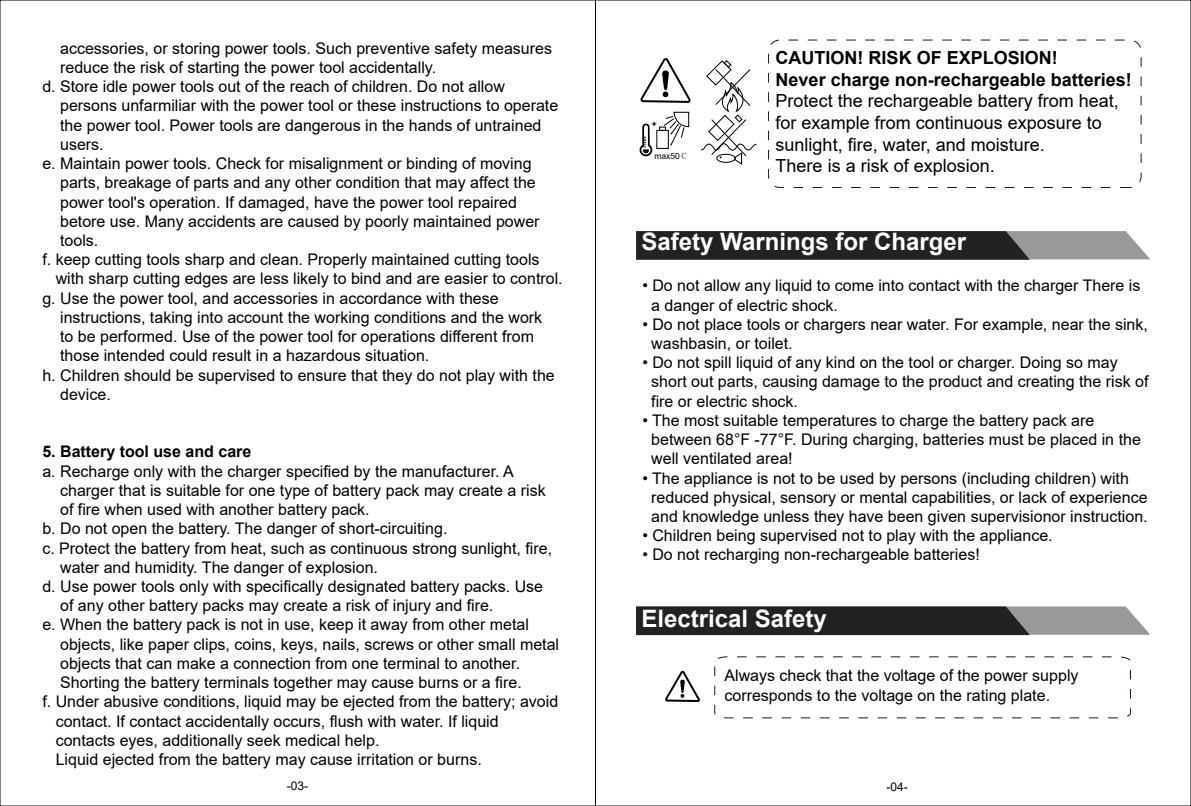
<style>
.page{position:relative;width:1191px;height:806px;background:#fff}
.page>*{position:absolute;margin:0;border:0;box-sizing:border-box;transform-origin:0 0}
.t1{font:700 24px "Arial";color:#fff}
.t2{font:18px/21.6px "Arial";color:#000}
.t3{font:700 18px/21.6px "Arial";color:#000}
.t4{font:16px/19.2px "Arial";color:#000}
.t5{font:700 16px "Arial";color:#000}
.t6{font:12px "Arial";color:#000}
.t7{font:8.6px "Arial";color:#000}
.t8{font:700 8.6px "Arial";color:#000}
.s1{font-family:"Adobe Song Std";font-weight:300}
</style>
<div class="page">
<svg style="left:636px;top:231px;width:514px;height:28px;background:#434343"></svg>
<svg style="left:636px;top:606px;width:514px;height:28px;background:#454545"></svg>
<div style="left:768px;top:40px;width:373px;height:148px;border:1px dashed #231815;border-radius:11px"></div>
<svg style="left:714px;top:656px;width:417px;height:62px"></svg>
<svg style="left:640px;top:58px;width:51px;height:45px"></svg>
<svg style="left:665px;top:670px;width:35px;height:32px"></svg>
<div style="left:656px;top:130px;width:13px;height:19px;border:1px solid #000"></div>
<svg style="left:659px;top:111px;width:30px;height:36px"></svg>
<svg style="left:639px;top:123px;width:13px;height:33px"></svg>
<svg style="left:701px;top:60px;width:56px;height:104px"></svg>
<p class="t4" style="left:60px;top:38px;width:493px">accessories, or storing power tools. Such preventive safety measures</p>
<p class="t4" style="left:60px;top:58px;width:377px">reduce the risk of starting the power tool accidentally.</p>
<p class="t4" style="left:42px;top:77px;width:464px">d. Store idle power tools out of the reach of children. Do not allow</p>
<p class="t4" style="left:60px;top:96px;width:499px">persons unfarmiliar with the power tool or these instructions to operate</p>
<p class="t4" style="left:60px;top:115px;width:483px">the power tool. Power tools are dangerous in the hands of untrained</p>
<p class="t4" style="left:60px;top:134px;width:45px">users.</p>
<p class="t4" style="left:42px;top:154px;width:491px">e. Maintain power tools. Check for misalignment or binding of moving</p>
<p class="t4" style="left:60px;top:173px;width:477px">parts, breakage of parts and any other condition that may affect the</p>
<p class="t4" style="left:60px;top:192px;width:458px">power tool's operation. If damaged, have the power tool repaired</p>
<p class="t4" style="left:60px;top:211px;width:481px">betore use. Many accidents are caused by poorly maintained power</p>
<p class="t4" style="left:60px;top:230px;width:40px">tools.</p>
<p class="t4" style="left:42px;top:250px;width:499px">f. keep cutting tools sharp and clean. Properly maintained cutting tools</p>
<p class="t4" style="left:56px;top:269px;width:508px">with sharp cutting edges are less likely to bind and are easier to control.</p>
<p class="t4" style="left:42px;top:288px;width:458px">g. Use the power tool, and accessories in accordance with these</p>
<p class="t4" style="left:60px;top:307px;width:483px">instructions, taking into account the working conditions and the work</p>
<p class="t4" style="left:60px;top:326px;width:475px">to be performed. Use of the power tool for operations different from</p>
<p class="t4" style="left:60px;top:346px;width:371px">those intended could result in a hazardous situation.</p>
<p class="t4" style="left:42px;top:365px;width:514px">h. Children should be supervised to ensure that they do not play with the</p>
<p class="t4" style="left:60px;top:384px;width:52px">device.</p>
<p class="t5" style="left:42px;top:440px;width:210px">5. Battery tool use and care</p>
<p class="t4" style="left:42px;top:461px;width:473px">a. Recharge only with the charger specified by the manufacturer. A</p>
<p class="t4" style="left:60px;top:480px;width:487px">charger that is suitable for one type of battery pack may create a risk</p>
<p class="t4" style="left:60px;top:499px;width:311px">of fire when used with another battery pack.</p>
<p class="t4" style="left:42px;top:518px;width:406px">b. Do not open the battery. The danger of short-circuiting.</p>
<p class="t4" style="left:42px;top:538px;width:511px">c. Protect the battery from heat, such as continuous strong sunlight, fire,</p>
<p class="t4" style="left:60px;top:557px;width:319px">water and humidity. The danger of explosion.</p>
<p class="t4" style="left:42px;top:576px;width:502px">d. Use power tools only with specifically designated battery packs. Use</p>
<p class="t4" style="left:60px;top:595px;width:435px">of any other battery packs may create a risk of injury and fire.</p>
<p class="t4" style="left:42px;top:614px;width:488px">e. When the battery pack is not in use, keep it away from other metal</p>
<p class="t4" style="left:60px;top:634px;width:500px">objects, like paper clips, coins, keys, nails, screws or other small metal</p>
<p class="t4" style="left:60px;top:653px;width:461px">objects that can make a connection from one terminal to another.</p>
<p class="t4" style="left:60px;top:672px;width:463px">Shorting the battery terminals together may cause burns or a fire.</p>
<p class="t4" style="left:42px;top:691px;width:517px">f. Under abusive conditions, liquid may be ejected from the battery; avoid</p>
<p class="t4" style="left:56px;top:710px;width:444px">contact. If contact accidentally occurs, flush with water. If liquid</p>
<p class="t4" style="left:56px;top:730px;width:325px">contacts eyes, additionally seek medical help.</p>
<p class="t4" style="left:56px;top:749px;width:427px">Liquid ejected from the battery may cause irritation or burns.</p>
<p class="t8" style="left:652px;top:118px;width:6px">+</p>
<p class="t7" style="left:654px;top:150px;width:36px">max50<span class="s1">℃</span></p>
<p class="t3" style="left:775px;top:47px;width:358px">CAUTION! RISK OF EXPLOSION!<br>Never charge non-rechargeable batteries!</p>
<p class="t2" style="left:775px;top:90px;width:345px">Protect the rechargeable battery from heat, for example from continuous exposure to sunlight, fire, water, and moisture.<br>There is a risk of explosion.</p>
<h1 class="t1" style="left:641px;top:224px;width:326px">Safety Warnings for Charger</h1>
<p class="t4" style="left:651px;top:276px;width:491px;text-indent:-9px">• Do not allow any liquid to come into contact with the charger There is a danger of electric shock.</p>
<p class="t4" style="left:651px;top:314px;width:498px;text-indent:-9px">• Do not place tools or chargers near water. For example, near the sink, washbasin, or toilet.</p>
<p class="t4" style="left:651px;top:352px;width:499px;text-indent:-9px">• Do not spill liquid of any kind on the tool or charger. Doing so may short out parts, causing damage to the product and creating the risk of fire or electric shock.</p>
<p class="t4" style="left:651px;top:410px;width:491px;text-indent:-9px">• The most suitable temperatures to charge the battery pack are between 68°F -77°F. During charging, batteries must be placed in the well ventilated area!</p>
<p class="t4" style="left:651px;top:468px;width:498px;text-indent:-9px">• The appliance is not to be used by persons (including children) with reduced physical, sensory or mental capabilities, or lack of experience and knowledge unless they have been given supervisionor instruction.</p>
<p class="t4" style="left:642px;top:525px;width:412px">• Children being supervised not to play with the appliance.</p>
<p class="t4" style="left:642px;top:544px;width:339px">• Do not recharging non-rechargeable batteries!</p>
<h1 class="t1" style="left:641px;top:601px;width:187px">Electrical Safety</h1>
<p class="t4" style="left:724px;top:665px;width:355px">Always check that the voltage of the power supply corresponds to the voltage on the rating plate.</p>
<p class="t6" style="left:287px;top:777px;width:23px">-03-</p>
<p class="t6" style="left:886px;top:778px;width:23px">-04-</p>
</div>
